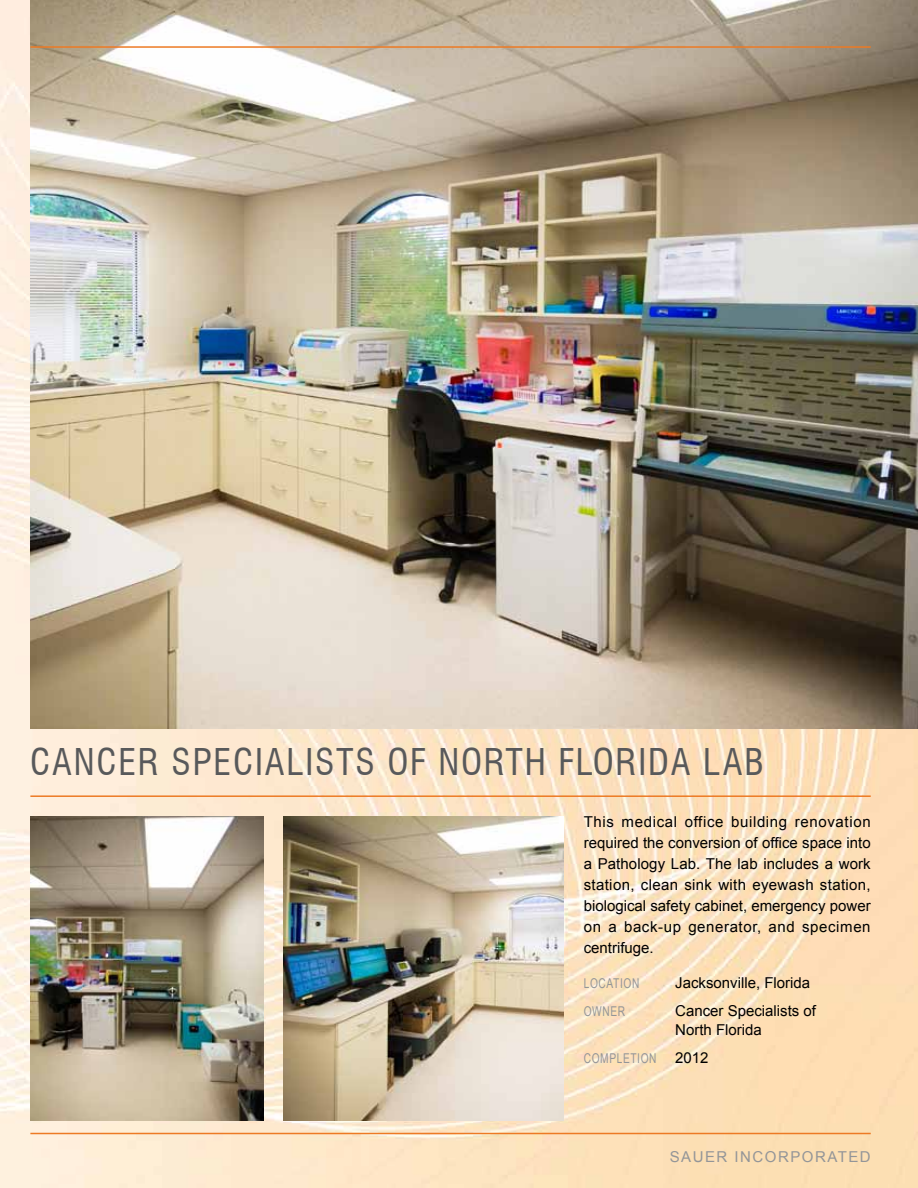
<style>
.page{position:relative;width:918px;height:1188px;background:#fff}
.page>*{position:absolute;margin:0;border:0;box-sizing:border-box;transform-origin:0 0}
.t1{font:condensed 36px "Swiss 721 BT";letter-spacing:.05em;color:#58595b}
.t2{font:15px/21px "Arial";color:#000;text-align:justify}
.t3{font:15px "Arial";letter-spacing:.1em;color:#939598}
.t4{font:13.5px "Arial Narrow";letter-spacing:.05em;color:#939598;scale:.92 1}
</style>
<div class="page">
<img style="left:0;top:0;width:918px;height:1188px">
<hr style="left:30px;top:795px;width:841px;height:2px;background:#ed7a24">
<hr style="left:30px;top:1133px;width:841px;height:1px;background:#ed7a24">
<img style="left:30px;top:0;width:888px;height:728px">
<hr style="left:30px;top:46px;width:841px;height:2px;background:#ed7a24">
<img style="left:30px;top:816px;width:234px;height:304px">
<img style="left:284px;top:816px;width:279px;height:304px">
<h1 class="t1" style="left:30px;top:740px;width:694px">CANCER SPECIALISTS OF NORTH FLORIDA LAB</h1>
<p class="t2" style="left:584px;top:812px;width:289px">This medical office building renovation required the conversion of office space into a Pathology Lab. The lab includes a work station, clean sink with eyewash station, biological safety cabinet, emergency power on a back-up generator, and specimen centrifuge.</p>
<p class="t4" style="left:584px;top:973px;width:60px">LOCATION</p>
<p class="t2" style="left:675px;top:972px;width:137px">Jacksonville, Florida</p>
<p class="t4" style="left:584px;top:1001px;width:47px">OWNER</p>
<p class="t2" style="left:675px;top:1001px;width:142px;line-height:19.5px">Cancer Specialists of<br>North Florida</p>
<p class="t4" style="left:584px;top:1048px;width:77px">COMPLETION</p>
<p class="t2" style="left:675px;top:1047px;width:35px">2012</p>
<p class="t3" style="left:670px;top:1147px;width:157px">Sau er I ncorporat</p>
<p class="t3" style="left:848px;top:1147px;width:21px">ed</p>
</div>
